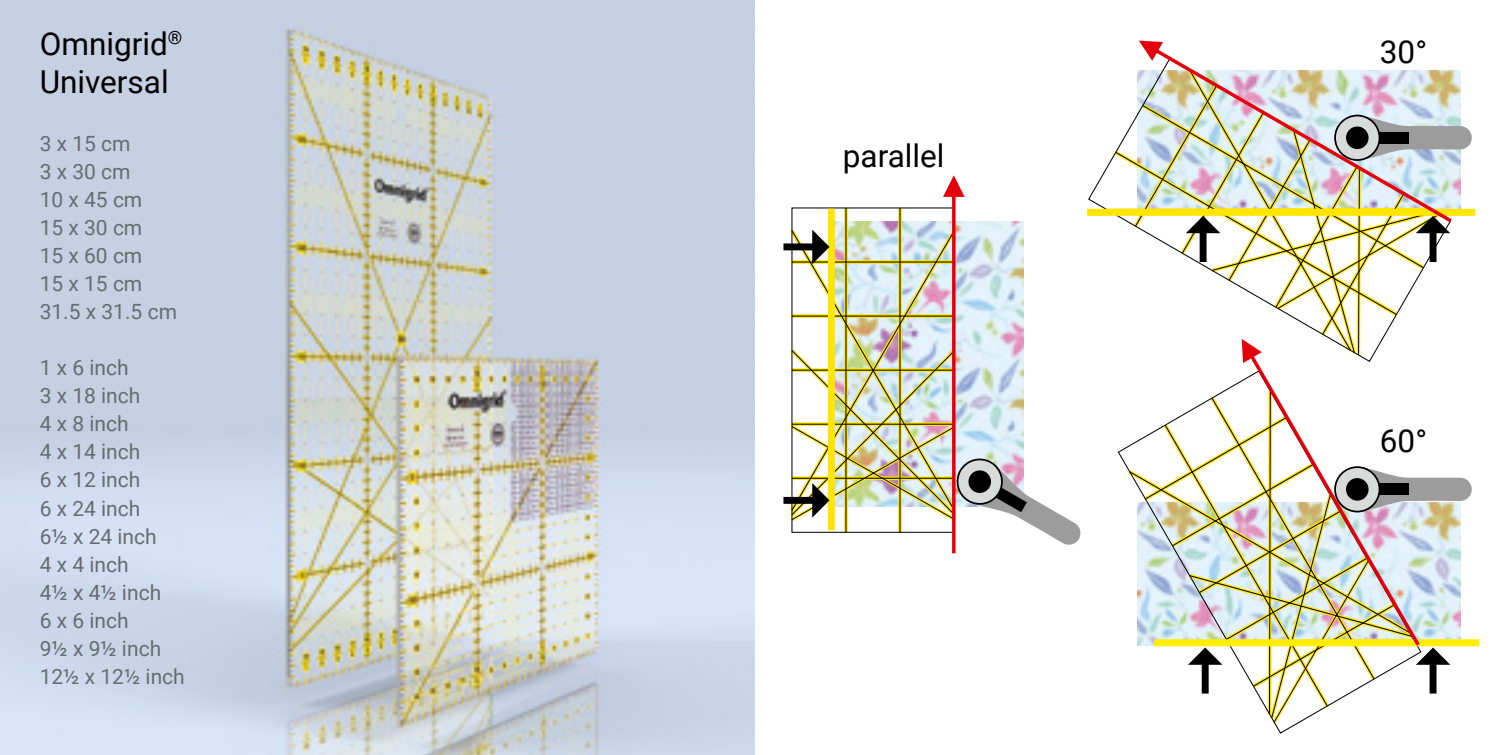
<style>
.page{position:relative;width:1509px;height:755px;background:#fff}
.page>*{position:absolute;margin:0;border:0;box-sizing:border-box;transform-origin:0 0}
.t1{font:31.5px "Roboto";color:#000}
.t2{font:21px/28px "Roboto";color:#666d71}
.t3{font:18.2px "Roboto";color:#000}
</style>
<div class="page">
<svg style="left:791px;top:40px;width:689px;height:694px"></svg>
<div style="left:827px;top:208px;width:7px;height:322px;background:#ffe500"></div>
<svg style="left:951px;top:197px;width:4px;height:356px"></svg>
<svg style="left:942px;top:175px;width:22px;height:22px"></svg>
<svg style="left:1153px;top:638px;width:325px;height:7px"></svg>
<div style="left:1086px;top:209px;width:388px;height:7px;background:#ffe500"></div>
<svg style="left:783px;top:229px;width:46px;height:35px"></svg>
<svg style="left:1187px;top:554px;width:262px;height:173px"></svg>
<svg style="left:1422px;top:467px;width:49px;height:44px"></svg>
<img style="left:783px;top:346px;width:298px;height:200px">
<img style="left:1246px;top:351px;width:176px;height:298px">
<svg style="left:1241px;top:338px;width:20px;height:25px"></svg>
<img style="left:1151px;top:46px;width:304px;height:179px">
<svg style="left:1138px;top:41px;width:24px;height:20px"></svg>
<svg style="left:1185px;top:216px;width:35px;height:46px"></svg>
<svg style="left:1271px;top:116px;width:200px;height:245px"></svg>
<img style="left:0;top:0;width:754px;height:754px">
<p class="t3" style="left:168px;top:25px;width:16px">®</p>
<h1 class="t1" style="left:40px;top:21px;width:130px">Omnigrid</h1>
<h1 class="t1" style="left:1379px;top:30px;width:49px">30°</h1>
<h1 class="t1" style="left:40px;top:59px;width:130px">Universal</h1>
<p class="t2" style="left:40px;top:129px;width:139px">3 x 15 cm<br>3 x 30 cm<br>10 x 45 cm<br>15 x 30 cm<br>15 x 60 cm<br>15 x 15 cm<br>31.5 x 31.5 cm</p>
<p class="t2" style="left:40px;top:353px;width:147px">1 x 6 inch<br>3 x 18 inch<br>4 x 8 inch<br>4 x 14 inch<br>6 x 12 inch<br>6 x 24 inch<br>6½ x 24 inch<br>4 x 4 inch<br>4½ x 4½ inch<br>6 x 6 inch<br>9½ x 9½ inch<br>12½ x 12½ inch</p>
<h1 class="t1" style="left:842px;top:133px;width:103px">parallel</h1>
<h1 class="t1" style="left:1379px;top:418px;width:49px">60°</h1>
</div>
